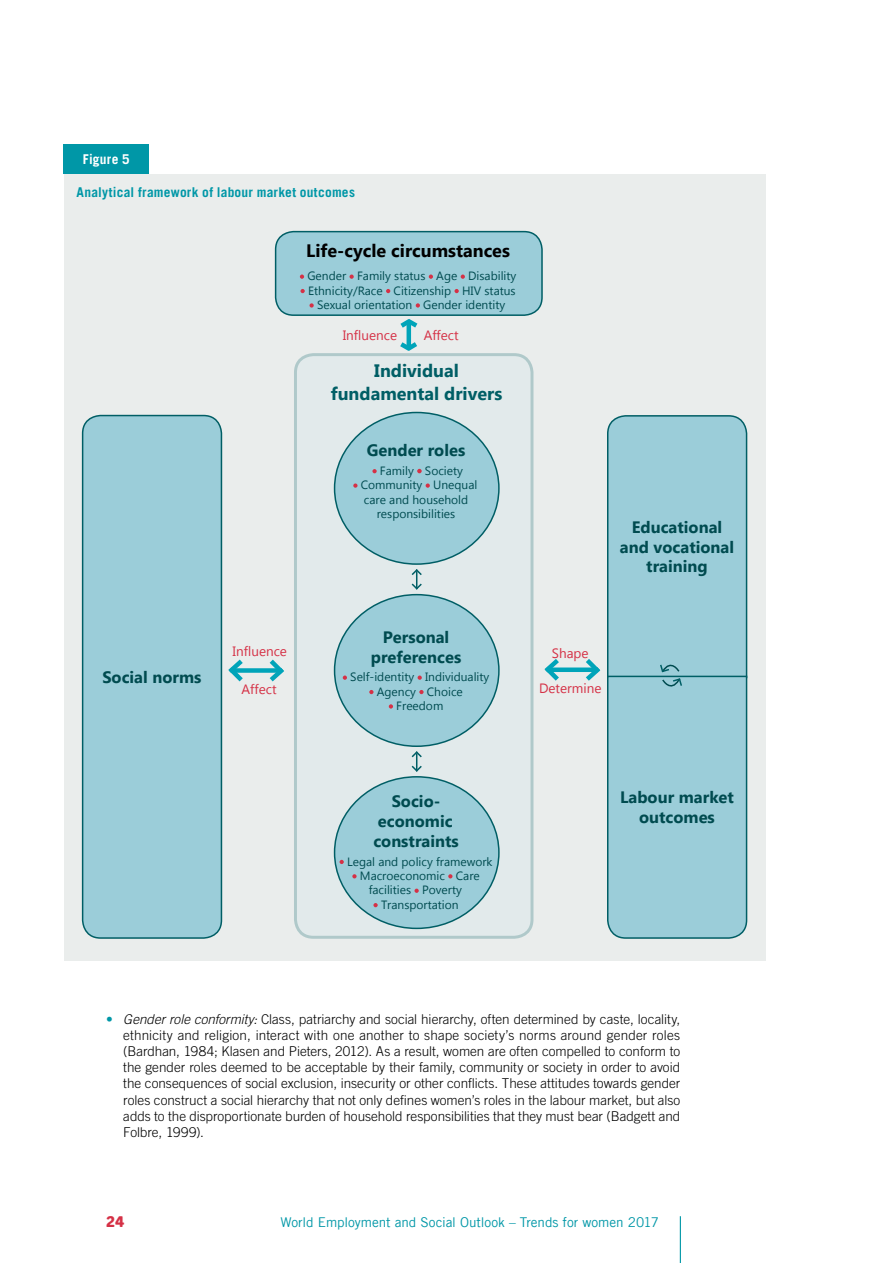
<style>
.page{position:relative;width:893px;height:1263px;background:#fff}
.page>*{position:absolute;margin:0;border:0;box-sizing:border-box;transform-origin:0 0}
.t1{font:700 18px "Gadugi";color:#005e65}
.t2{font:700 18px "Gadugi";color:#000}
.t3{font:700 16.5px/19.8px "Gadugi";color:#004b50;text-align:center}
.t4{font:800 15px "Trade Gothic Next SR Pro";color:#d53146}
.t5{font:300 13.5px/16.2px "Trade Gothic LT Com";color:#000;text-align:justify}
.t6{font:13.5px "Trade Gothic LT Com";letter-spacing:-.005em;color:#0097a7}
.t7{font:13.5px "Gadugi";color:#d53146}
.figs_titre_w{font:700 13.5px "Trade Gothic LT Com";letter-spacing:.015em;color:#0097a7}
.t8{font:700 13.5px "Trade Gothic LT Com";letter-spacing:.015em;color:#fff}
.t9{font:12px/14.4px "Gadugi";color:#004b50;text-align:center}
.s1{color:#0097a7}
.s2{font-style:italic}
</style>
<div class="page">
<hr style="left:680px;top:1216px;width:1px;height:47px;background:#0097a7">
<div style="left:64px;top:174px;width:701px;height:787px;background:#eaedec"></div>
<div style="left:64px;top:145px;width:85px;height:29px;background:#0097a7"></div>
<div style="left:276px;top:232px;width:266px;height:83px;background:#9bcdd9;border-radius:18px"></div>
<svg style="left:300px;top:274px;width:4px;height:5px"></svg>
<svg style="left:349px;top:274px;width:5px;height:5px"></svg>
<svg style="left:429px;top:274px;width:4px;height:5px"></svg>
<svg style="left:461px;top:274px;width:4px;height:5px"></svg>
<svg style="left:300px;top:289px;width:5px;height:4px"></svg>
<svg style="left:386px;top:289px;width:4px;height:4px"></svg>
<svg style="left:455px;top:289px;width:4px;height:4px"></svg>
<svg style="left:309px;top:303px;width:5px;height:5px"></svg>
<svg style="left:416px;top:303px;width:4px;height:5px"></svg>
<div style="left:275px;top:231px;width:268px;height:85px;border:2px solid #005e65;border-radius:18px"></div>
<hr style="left:407px;top:321px;width:4px;height:28px;background:#00a4b9">
<svg style="left:395px;top:315px;width:27px;height:17px"></svg>
<svg style="left:400px;top:338px;width:17px;height:13px"></svg>
<div style="left:83px;top:415px;width:138px;height:523px;background:#9bcdd9;border-radius:18px"></div>
<div style="left:82px;top:415px;width:140px;height:524px;border:2px solid #005e65;border-radius:18px"></div>
<div style="left:295px;top:355px;width:237px;height:582px;background:#e2eaeb;border-radius:18px"></div>
<div style="left:294px;top:353px;width:239px;height:586px;border:3px solid #005e65;border-radius:18px"></div>
<div style="left:335px;top:777px;width:164px;height:151px;background:#9bcdd9;border-radius:50%"></div>
<svg style="left:340px;top:860px;width:4px;height:4px"></svg>
<svg style="left:352px;top:874px;width:5px;height:4px"></svg>
<svg style="left:448px;top:874px;width:4px;height:4px"></svg>
<svg style="left:414px;top:889px;width:5px;height:4px"></svg>
<svg style="left:373px;top:903px;width:5px;height:4px"></svg>
<div style="left:335px;top:412px;width:164px;height:152px;background:#9bcdd9;border-radius:50%"></div>
<svg style="left:372px;top:469px;width:5px;height:4px"></svg>
<svg style="left:417px;top:469px;width:5px;height:4px"></svg>
<svg style="left:353px;top:483px;width:5px;height:5px"></svg>
<svg style="left:426px;top:483px;width:4px;height:5px"></svg>
<div style="left:335px;top:595px;width:164px;height:151px;background:#9bcdd9;border-radius:50%"></div>
<svg style="left:343px;top:675px;width:4px;height:5px"></svg>
<svg style="left:418px;top:675px;width:4px;height:5px"></svg>
<svg style="left:369px;top:690px;width:5px;height:4px"></svg>
<svg style="left:419px;top:690px;width:5px;height:4px"></svg>
<svg style="left:389px;top:704px;width:4px;height:4px"></svg>
<svg style="left:411px;top:569px;width:11px;height:21px"></svg>
<svg style="left:411px;top:751px;width:11px;height:21px"></svg>
<div style="left:550px;top:667px;width:47px;height:5px;background:#00a4b9"></div>
<svg style="left:581px;top:415px;width:167px;height:524px"></svg>
<svg style="left:544px;top:659px;width:20px;height:22px"></svg>
<div style="left:234px;top:668px;width:47px;height:5px;background:#00a4b9"></div>
<svg style="left:265px;top:659px;width:19px;height:23px"></svg>
<svg style="left:228px;top:659px;width:20px;height:23px"></svg>
<p class="t8" style="left:83px;top:151px;width:48px">Figure 5</p>
<p class="figs_titre_w" style="left:77px;top:184px;width:280px">Analytical framework of labour market outcomes</p>
<p class="t2" style="left:306px;top:240px;width:205px">Life-cycle circumstances</p>
<p class="t9" style="left:307px;top:269px;width:210px">Gender Family status Age Disability<br>Ethnicity/Race Citizenship HIV status<br>Sexual orientation Gender identity</p>
<p class="t7" style="left:343px;top:327px;width:56px">Influence</p>
<p class="t7" style="left:424px;top:327px;width:37px">Affect</p>
<p class="t3" style="left:102px;top:667px;width:101px">Social norms</p>
<p class="t7" style="left:233px;top:643px;width:56px">Influence</p>
<p class="t7" style="left:242px;top:681px;width:37px">Affect</p>
<p class="t1" style="left:374px;top:360px;width:86px">Individual</p>
<p class="t1" style="left:331px;top:383px;width:173px">fundamental drivers</p>
<p class="t3" style="left:367px;top:440px;width:100px">Gender roles</p>
<p class="t9" style="left:361px;top:463px;width:118px">Family Society<br>Community Unequal care and household responsibilities</p>
<p class="t3" style="left:371px;top:627px;width:92px">Personal preferences</p>
<p class="t9" style="left:350px;top:670px;width:141px">Self-identity Individuality</p>
<p class="t9" style="left:377px;top:684px;width:88px">Agency Choice<br>Freedom</p>
<p class="t3" style="left:373px;top:791px;width:87px">Socio&shy;economic constraints</p>
<p class="t9" style="left:347px;top:854px;width:147px">Legal and policy framework</p>
<p class="t9" style="left:360px;top:868px;width:121px">Macroeconomic Care</p>
<p class="t9" style="left:369px;top:883px;width:95px">facilities Poverty</p>
<p class="t9" style="left:381px;top:897px;width:79px">Transportation</p>
<p class="t3" style="left:620px;top:517px;width:116px">Educational and vocational training</p>
<p class="t7" style="left:552px;top:645px;width:38px">Shape</p>
<p class="t7" style="left:539px;top:680px;width:64px">Determine</p>
<p class="t3" style="left:620px;top:787px;width:115px">Labour market outcomes</p>
<p class="t5" style="left:123px;top:1011px;width:559px;text-indent:-17px"><span class="s1">•</span> <span class="s2">Gender role conformity:</span> Class, patriarchy and social hierarchy, often determined by caste, locality, ethnicity and religion, interact with one another to shape society’s norms around gender roles (Bardhan, 1984; Klasen and Pieters, 2012). As a result, women are often compelled to conform to the gender roles deemed to be acceptable by their family, community or society in order to avoid the consequences of social exclusion, insecurity or other conflicts. These attitudes towards gender roles construct a social hierarchy that not only defines women’s roles in the labour market, but also adds to the disproportionate burden of household responsibilities that they must bear (Badgett and Folbre, 1999).</p>
<p class="t4" style="left:106px;top:1211px;width:20px">24</p>
<p class="t6" style="left:280px;top:1214px;width:380px">World Employment and Social Outlook – Trends for women 2017</p>
</div>
